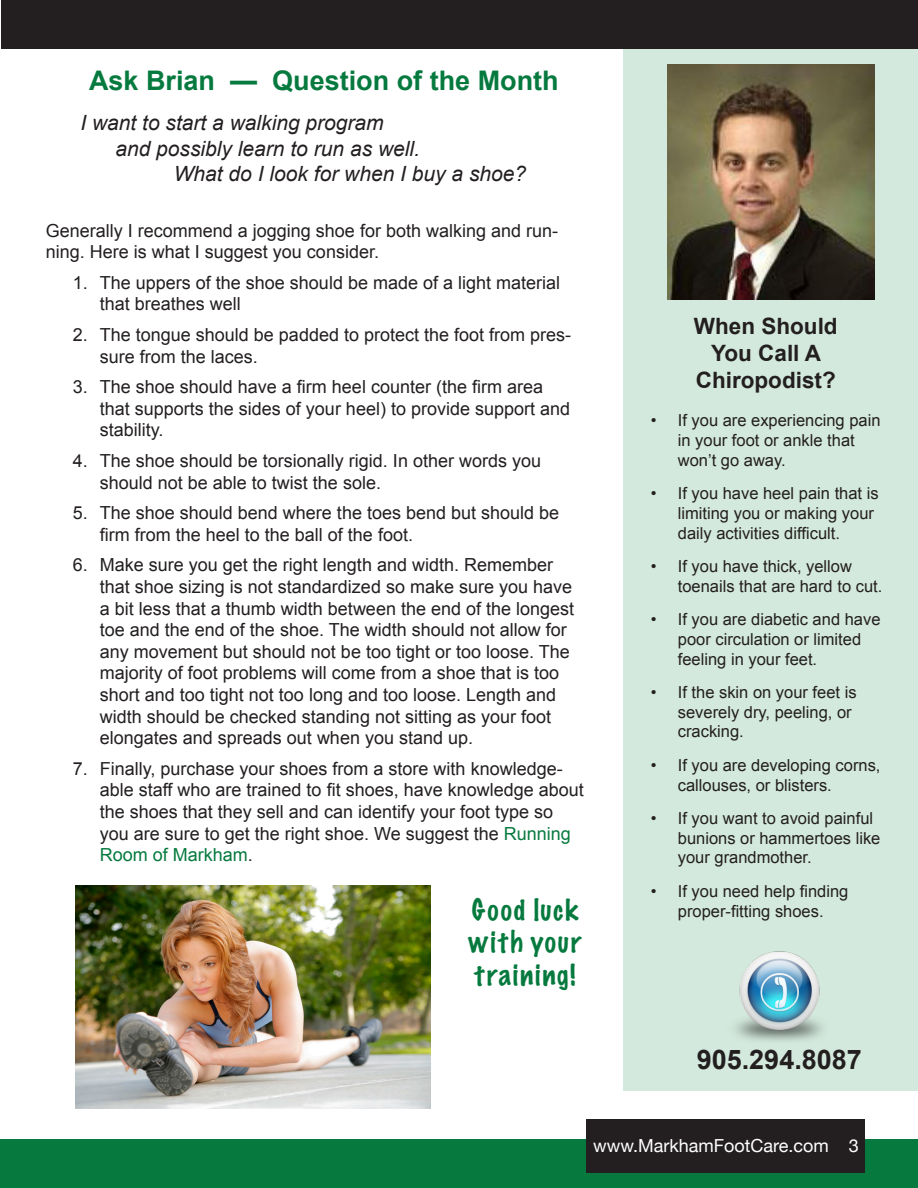
<style>
.page{position:relative;width:918px;height:1188px;background:#fff}
.page>*{position:absolute;margin:0;border:0;box-sizing:border-box;transform-origin:0 0}
.t1{font:700 27px "Arial";color:#067a3e}
.t2{font:100 27px/32.4px "Marker Felt";letter-spacing:.075em;color:#067a3e;text-align:justify}
.t3{font:700 27px "Arial";color:#231f20}
.t4{font:700 22.5px/27px "Arial";color:#231f20;text-align:center}
.t5{font:italic 21px "Arial";color:#231f20}
.t6{font:18px/21.6px "Arial";color:#231f20}
.t7{font:18px "Helvetica Neue";color:#fff}
.t8{font:16.5px/19.8px "Arial";color:#231f20}
.s1{color:#067a3e}
</style>
<div class="page">
<div style="left:0;top:1140px;width:918px;height:48px;background:#067a3e"></div>
<img style="left:75px;top:885px;width:356px;height:223px">
<div style="left:586px;top:1119px;width:279px;height:54px;background:#231f20"></div>
<div style="left:623px;top:45px;width:295px;height:1046px;background:#d4e9dd"></div>
<div style="left:1px;top:0;width:917px;height:48px;background:#231f20"></div>
<img style="left:668px;top:65px;width:207px;height:234px">
<img style="left:735px;top:951px;width:88px;height:90px">
<p class="t1" style="left:89px;top:62px;width:471px">Ask Brian — Question of the Month</p>
<p class="t5" style="left:80px;top:110px;width:305px">I want to start a walking program</p>
<p class="t5" style="left:115px;top:135px;width:306px">and possibly learn to run as well.</p>
<p class="t5" style="left:174px;top:160px;width:354px">What do I look for when I buy a shoe?</p>
<p class="t6" style="left:46px;top:220px;width:514px">Generally I recommend a jogging shoe for both walking and run&shy;ning. Here is what I suggest you consider.</p>
<p class="t6" style="left:100px;top:272px;width:462px;text-indent:-27px">1. The uppers of the shoe should be made of a light material that breathes well</p>
<p class="t6" style="left:100px;top:324px;width:473px;text-indent:-27px">2. The tongue should be padded to protect the foot from pres&shy;sure from the laces.</p>
<p class="t6" style="left:100px;top:376px;width:472px;text-indent:-27px">3. The shoe should have a firm heel counter (the firm area that supports the sides of your heel) to provide support and stability.</p>
<p class="t6" style="left:100px;top:450px;width:443px;text-indent:-27px">4. The shoe should be torsionally rigid. In other words you should not be able to twist the sole.</p>
<p class="t6" style="left:100px;top:502px;width:461px;text-indent:-27px">5. The shoe should bend where the toes bend but should be firm from the heel to the ball of the foot.</p>
<p class="t6" style="left:100px;top:555px;width:476px;text-indent:-27px">6. Make sure you get the right length and width. Remember that shoe sizing is not standardized so make sure you have a bit less that a thumb width between the end of the longest toe and the end of the shoe. The width should not allow for any movement but should not be too tight or too loose. The majority of foot problems will come from a shoe that is too short and too tight not too long and too loose. Length and width should be checked standing not sitting as your foot elongates and spreads out when you stand up.</p>
<p class="t6" style="left:100px;top:758px;width:485px;text-indent:-27px">7. Finally, purchase your shoes from a store with knowledge&shy;able staff who are trained to fit shoes, have knowledge about the shoes that they sell and can identify your foot type so you are sure to get the right shoe. We suggest the <span class="s1">Running Room of Markham</span>.</p>
<p class="t2" style="left:469px;top:893px;width:114px">Good luck with your training!</p>
<p class="t4" style="left:694px;top:313px;width:145px">When Should<br>You Call A<br>Chiropodist?</p>
<p class="t8" style="left:678px;top:410px;width:204px;text-indent:-27px">• If you are experiencing pain in your foot or ankle that won’t go away.</p>
<p class="t8" style="left:678px;top:483px;width:202px;text-indent:-27px">• If you have heel pain that is limiting you or making your daily activities difficult.</p>
<p class="t8" style="left:678px;top:556px;width:206px;text-indent:-27px">• If you have thick, yellow toenails that are hard to cut.</p>
<p class="t8" style="left:678px;top:609px;width:204px;text-indent:-27px">• If you are diabetic and have poor circulation or limited feeling in your feet.</p>
<p class="t8" style="left:678px;top:682px;width:180px;text-indent:-27px">• If the skin on your feet is severely dry, peeling, or cracking.</p>
<p class="t8" style="left:678px;top:755px;width:204px;text-indent:-27px">• If you are developing corns, callouses, or blisters.</p>
<p class="t8" style="left:678px;top:808px;width:204px;text-indent:-27px">• If you want to avoid painful bunions or hammertoes like your grandmother.</p>
<p class="t8" style="left:651px;top:881px;width:199px;text-align:center">• If you need help finding proper-fitting shoes.</p>
<p class="t3" style="left:697px;top:1042px;width:167px">905.294.8087</p>
<p class="t7" style="left:593px;top:1130px;width:267px">www.MarkhamFootCare.com 3</p>
</div>
